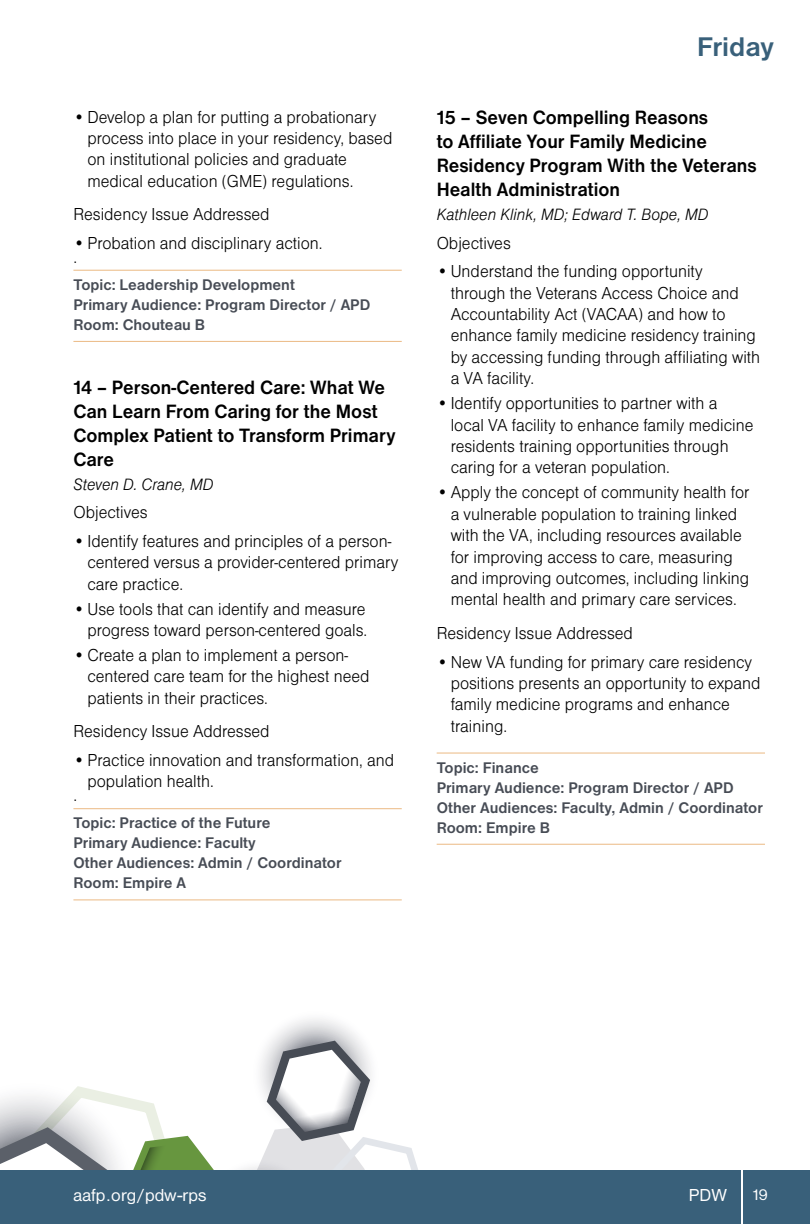
<style>
.page{position:relative;width:810px;height:1224px;background:#fff}
.page>*{position:absolute;margin:0;border:0;box-sizing:border-box;transform-origin:0 0}
.t1{font:700 28px "Nimbus San D";color:#39607a}
.t2{font:700 20px/24px "Nimbus San D";color:#000;scale:.95 1}
.t3{font:18px/21.4px "Nimbus San D Ligh";color:#000;scale:.95 1}
.t4{font:18px "Nimbus San D";letter-spacing:.01em;color:#fff}
.t5{font:17px "Nimbus San D Ligh Ital";color:#000;scale:.95 1}
.t6{font:16.4px "Nimbus San D";color:#fff}
.t7{font:700 16px/20px "Nimbus San D";color:#474c55}
</style>
<div class="page">
<div style="left:0;top:1170px;width:740px;height:54px;background:#39607a"></div>
<div style="left:743px;top:1170px;width:67px;height:54px;background:#39607a"></div>
<hr style="left:437px;top:753px;width:328px;height:1px;background:#ebb983">
<hr style="left:437px;top:844px;width:328px;height:1px;background:#ebb983">
<hr style="left:73px;top:270px;width:329px;height:1px;background:#ebb983">
<hr style="left:73px;top:341px;width:329px;height:1px;background:#ebb983">
<hr style="left:73px;top:808px;width:329px;height:1px;background:#ebb983">
<hr style="left:73px;top:899px;width:329px;height:1px;background:#ebb983">
<svg style="left:0;top:1019px;width:418px;height:151px"></svg>
<p class="t3" style="left:87px;top:106px;width:323px;text-indent:-14px">•Develop a plan for putting a probationary process into place in your residency, based on institutional policies and graduate medical education (GME) regulations.</p>
<p class="t3" style="left:73px;top:203px;width:208px">Residency Issue Addressed</p>
<p class="t3" style="left:73px;top:236px;width:264px;line-height:13.6px">•Probation and disciplinary action. .</p>
<p class="t7" style="left:73px;top:274px;width:298px">Topic: Leadership Development<br>Primary Audience: Program Director / APD<br>Room: Chouteau B</p>
<p class="t2" style="left:73px;top:375px;width:340px">14 – Person-Centered Care: What We<br>Can Learn From Caring for the Most<br>Complex Patient to Transform Primary<br>Care</p>
<p class="t5" style="left:73px;top:475px;width:149px">Steven D. Crane, MD</p>
<p class="t3" style="left:73px;top:501px;width:80px">Objectives</p>
<p class="t3" style="left:87px;top:530px;width:329px;text-indent:-14px">•Identify features and principles of a person&shy;centered versus a provider-centered primary care practice.</p>
<p class="t3" style="left:73px;top:598px;width:311px;text-align:right">•Use tools that can identify and measure progress toward person-centered goals.</p>
<p class="t3" style="left:87px;top:644px;width:298px;text-indent:-14px">•Create a plan to implement a person&shy;centered care team for the highest need patients in their practices.</p>
<p class="t3" style="left:73px;top:721px;width:208px">Residency Issue Addressed</p>
<p class="t3" style="left:87px;top:749px;width:324px;text-indent:-14px">•Practice innovation and transformation, and population health.</p>
<p class="t3" style="left:73px;top:784px;width:5px">.</p>
<p class="t7" style="left:73px;top:813px;width:270px">Topic: Practice of the Future<br>Primary Audience: Faculty<br>Other Audiences: Admin / Coordinator<br>Room: Empire A</p>
<h1 class="t1" style="left:697px;top:31px;width:78px">Friday</h1>
<p class="t2" style="left:437px;top:105px;width:339px">15 – Seven Compelling Reasons<br>to Affiliate Your Family Medicine<br>Residency Program With the Veterans<br>Health Administration</p>
<p class="t5" style="left:437px;top:205px;width:288px">Kathleen Klink, MD; Edward T. Bope, MD</p>
<p class="t3" style="left:437px;top:232px;width:80px">Objectives</p>
<p class="t3" style="left:451px;top:260px;width:327px;text-indent:-14px">•Understand the funding opportunity through the Veterans Access Choice and Accountability Act (VACAA) and how to enhance family medicine residency training by accessing funding through affiliating with a VA facility.</p>
<p class="t3" style="left:451px;top:392px;width:320px;text-indent:-14px">•Identify opportunities to partner with a local VA facility to enhance family medicine residents training opportunities through caring for a veteran population.</p>
<p class="t3" style="left:451px;top:481px;width:316px;text-indent:-14px">•Apply the concept of community health for a vulnerable population to training linked with the VA, including resources available for improving access to care, measuring and improving outcomes, including linking mental health and primary care services.</p>
<p class="t3" style="left:437px;top:622px;width:208px">Residency Issue Addressed</p>
<p class="t3" style="left:451px;top:651px;width:328px;text-indent:-14px">•New VA funding for primary care residency positions presents an opportunity to expand family medicine programs and enhance training.</p>
<p class="t7" style="left:437px;top:757px;width:328px">Topic: Finance<br>Primary Audience: Program Director / APD<br>Other Audiences: Faculty, Admin / Coordinator<br>Room: Empire B</p>
<p class="t4" style="left:73px;top:1185px;width:135px">aafp.org/pdw-rps</p>
<p class="t4" style="left:689px;top:1185px;width:39px">PDW</p>
<p class="t6" style="left:753px;top:1186px;width:17px">19</p>
</div>
